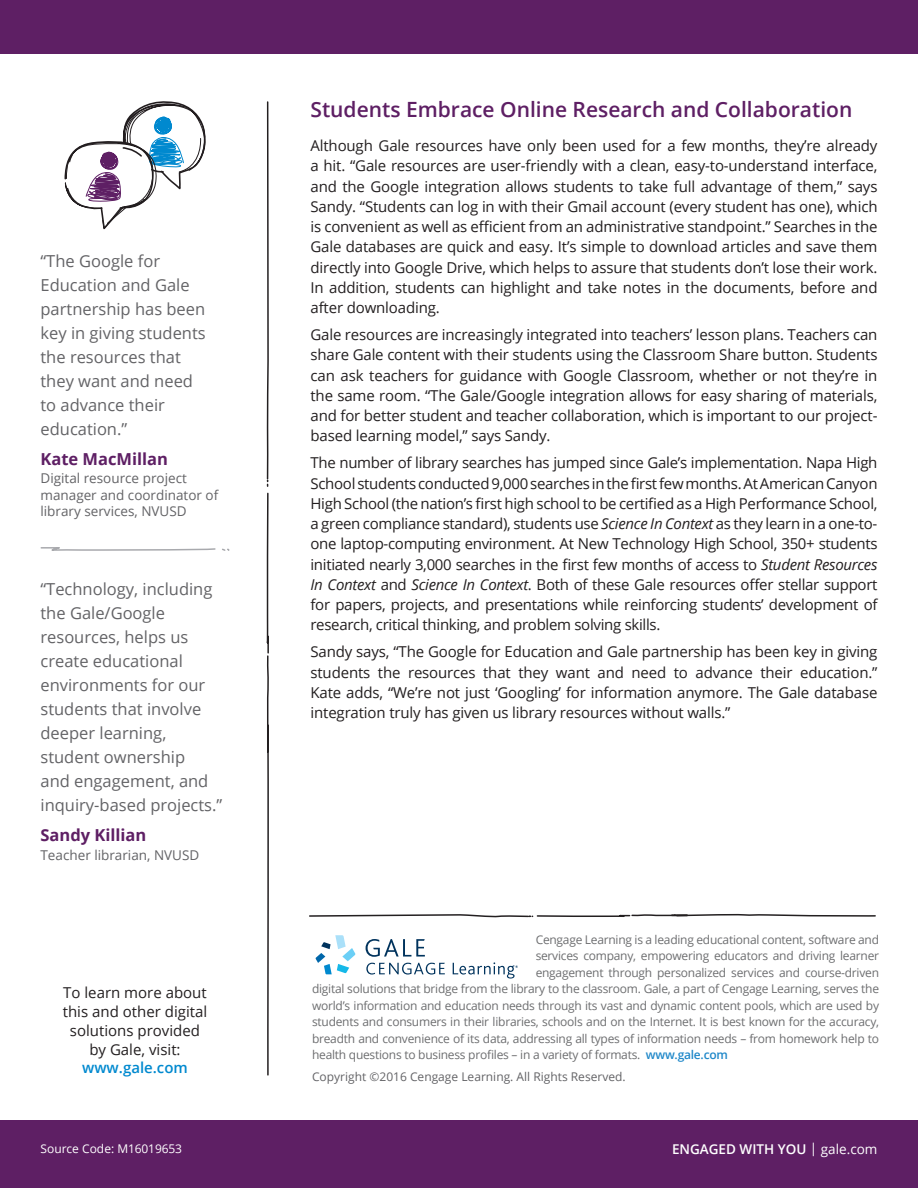
<style>
.page{position:relative;width:918px;height:1188px;background:#fff}
.page>*{position:absolute;margin:0;border:0;box-sizing:border-box;transform-origin:0 0}
.t1{font:600 21px "Open Sans";color:#5e1f64}
.t2{font:16.5px/24px "Open Sans";color:#636366}
.t3{font:700 16.5px "Open Sans";color:#5e1f64}
.t4{font:15px/20.2px "Open Sans";letter-spacing:-.01em;color:#231f20;text-align:justify}
.t5{font:600 15px "Open Sans";color:#0089cf}
.t6{font:13.5px/16.5px "Open Sans";color:#636366}
.t7{font:600 13.5px "Open Sans";color:#fff}
.t8{font:12px "Open Sans";letter-spacing:-.02em;color:#6d6e70}
.t9{font:12px "Open Sans";color:#636366}
.t10{font:12px "Open Sans";letter-spacing:-.005em;color:#fff}
.s1{font-style:italic}
.s2{font-weight:600;color:#2088c9}
.s3{font-weight:400}
</style>
<div class="page">
<div style="left:0;top:0;width:918px;height:54px;background:#5e1f64"></div>
<div style="left:0;top:1120px;width:918px;height:68px;background:#5e1f64"></div>
<svg style="left:266px;top:101px;width:3px;height:975px"></svg>
<svg style="left:64px;top:101px;width:142px;height:129px"></svg>
<svg style="left:40px;top:547px;width:190px;height:4px"></svg>
<svg style="left:309px;top:913px;width:567px;height:5px"></svg>
<svg style="left:366px;top:939px;width:59px;height:18px"></svg>
<svg style="left:315px;top:935px;width:41px;height:39px"></svg>
<svg style="left:366px;top:963px;width:79px;height:12px"></svg>
<svg style="left:453px;top:962px;width:65px;height:17px"></svg>
<p class="t2" style="left:40px;top:248px;width:167px">“The Google for<br>Education and Gale partnership has been key in giving students the resources that they want and need to advance their education.”</p>
<p class="t3" style="left:40px;top:447px;width:129px">Kate MacMillan</p>
<p class="t6" style="left:40px;top:470px;width:179px">Digital resource project manager and coordinator of library services, NVUSD</p>
<p class="t2" style="left:40px;top:577px;width:183px">“Technology, including the Gale/Google resources, helps us create educational environments for our students that involve deeper learning, student ownership<br>and engagement, and inquiry-based projects.”</p>
<p class="t3" style="left:40px;top:824px;width:107px">Sandy Killian</p>
<p class="t6" style="left:40px;top:846px;width:160px">Teacher librarian, NVUSD</p>
<p class="t4" style="left:63px;top:983px;width:146px;line-height:18.8px;text-align:center">To learn more about this and other digital solutions provided by Gale, visit:</p>
<p class="t5" style="left:82px;top:1058px;width:107px">www.gale.com</p>
<h1 class="t1" style="left:310px;top:95px;width:543px">Students Embrace Online Research and Collaboration</h1>
<p class="t4" style="left:310px;top:135px;width:569px">Although Gale resources have only been used for a few months, they’re already a hit. “Gale resources are user-friendly with a clean, easy-to-understand interface, and the Google integration allows students to take full advantage of them,” says Sandy. “Students can log in with their Gmail account (every student has one), which is convenient as well as efficient from an administrative standpoint.” Searches in the Gale databases are quick and easy. It’s simple to download articles and save them directly into Google Drive, which helps to assure that students don’t lose their work.<br>In addition, students can highlight and take notes in the documents, before and after downloading.</p>
<p class="t4" style="left:310px;top:324px;width:569px">Gale resources are increasingly integrated into teachers’ lesson plans. Teachers can share Gale content with their students using the Classroom Share button. Students can ask teachers for guidance with Google Classroom, whether or not they’re in the same room. “The Gale/Google integration allows for easy sharing of materials, and for better student and teacher collaboration, which is important to our project&shy;based learning model,” says Sandy.</p>
<p class="t4" style="left:310px;top:452px;width:569px">The number of library searches has jumped since Gale’s implementation. Napa High School students conducted 9,000 searches in the first few months. At American Canyon High School (the nation’s first high school to be certified as a High Performance School, a green compliance standard), students use <span class="s1">Science In Context</span> as they learn in a one-to&shy;one laptop-computing environment. At New Technology High School, 350+ students initiated nearly 3,000 searches in the first few months of access to <span class="s1">Student Resources In Context</span> and <span class="s1">Science In Context</span>. Both of these Gale resources offer stellar support for papers, projects, and presentations while reinforcing students’ development of research, critical thinking, and problem solving skills.</p>
<p class="t4" style="left:310px;top:641px;width:569px">Sandy says, “The Google for Education and Gale partnership has been key in giving students the resources that they want and need to advance their education.” Kate adds, “We’re not just ‘Googling’ for information anymore. The Gale database integration truly has given us library resources without walls.”</p>
<p class="t8" style="left:536px;top:931px;width:345px">Cengage Learning is a leading educational content, software and</p>
<p class="t8" style="left:536px;top:948px;width:345px">services company, empowering educators and driving learner</p>
<p class="t8" style="left:536px;top:964px;width:345px">engagement through personalized services and course-driven</p>
<p class="t8" style="left:312px;top:981px;width:569px">digital solutions that bridge from the library to the classroom. Gale, a part of Cengage Learning, serves the</p>
<p class="t8" style="left:312px;top:997px;width:569px">world’s information and education needs through its vast and dynamic content pools, which are used by</p>
<p class="t8" style="left:312px;top:1014px;width:569px">students and consumers in their libraries, schools and on the Internet. It is best known for the accuracy,</p>
<p class="t8" style="left:312px;top:1030px;width:569px">breadth and convenience of its data, addressing all types of information needs – from homework help to</p>
<p class="t8" style="left:312px;top:1047px;width:417px">health questions to business profiles – in a variety of formats. <span class="s2">www.gale.com</span></p>
<p class="t9" style="left:312px;top:1068px;width:315px">Copyright ©2016 Cengage Learning. All Rights Reserved.</p>
<p class="t10" style="left:40px;top:1140px;width:143px">Source Code: M16019653</p>
<p class="t7" style="left:672px;top:1140px;width:207px">ENGAGED WITH YOU <span class="s3">| gale.com</span></p>
</div>
